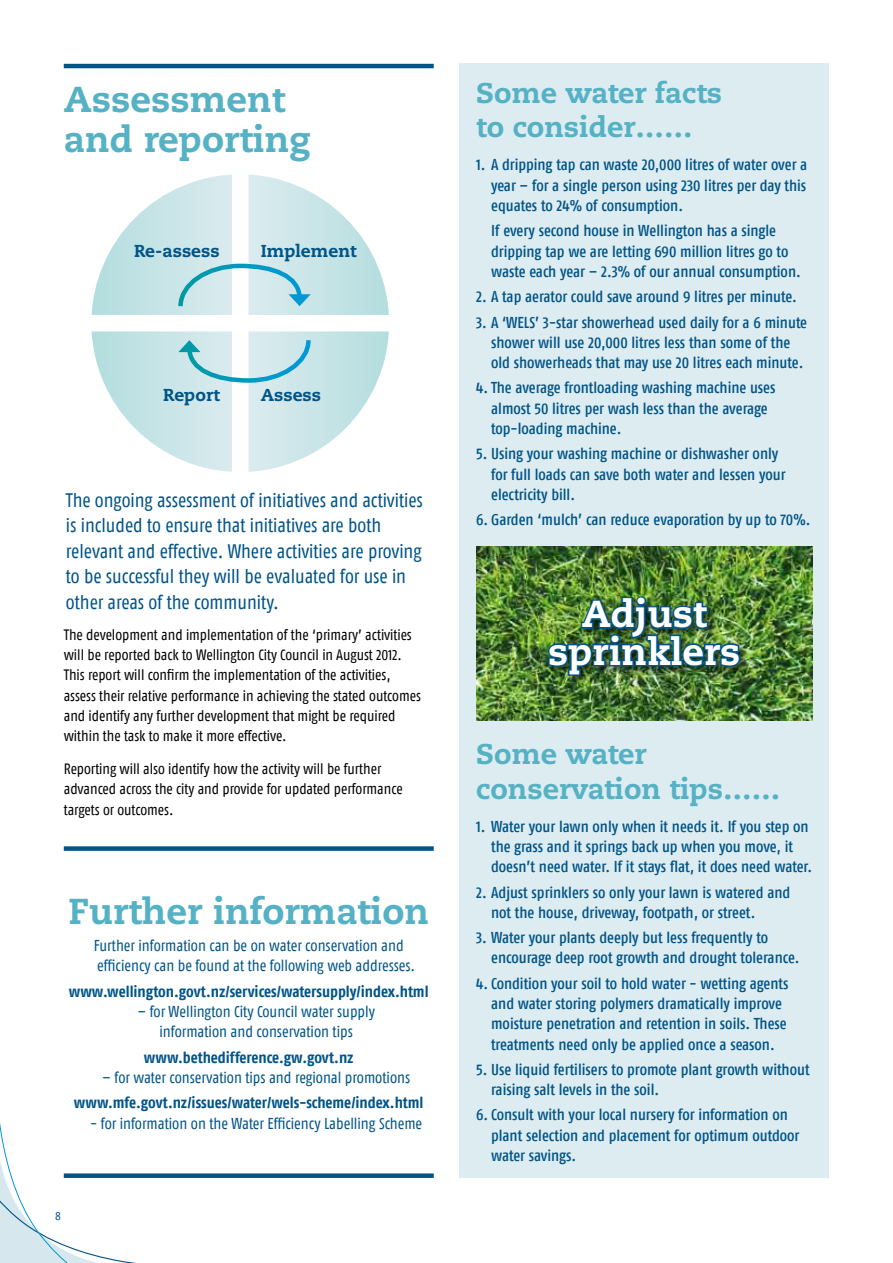
<style>
.page{position:relative;width:893px;height:1263px;background:#fff}
.page>*{position:absolute;margin:0;border:0;box-sizing:border-box;transform-origin:0 0}
.t1{font:800 37.5px/37.5px "Caecilia";color:#fff;text-align:center}
.t2{font:800 36px/40.5px "Caecilia";color:#55b1c4}
.t3{font:800 28.5px/34.5px "Caecilia";color:#55b1c4}
.t4{font:19.5px/25.5px "Fago Co Regular Lf";letter-spacing:-.005em;color:#005488}
.t5{font:800 17.25px "Caecilia";color:#005488}
.t6{font:15.75px/20.2px "Fago Co Med Lf";color:#005488}
.t7{font:15.75px/20.2px "Fago Co Regular Lf";color:#005488}
.t8{font:15.75px "Fago Co Bold Lf";color:#005488}
.t9{font:15px/20.2px "Fago Co Regular Lf";color:#000}
.t10{font:12px "Fago Co Regular Lf";color:#005488}
</style>
<div class="page">
<svg style="left:0;top:1123px;width:136px;height:140px"></svg>
<div style="left:64px;top:1173px;width:370px;height:5px;background:#005488"></div>
<div style="left:64px;top:846px;width:370px;height:5px;background:#005488"></div>
<hr style="left:64px;top:64px;width:370px;height:4px;background:#005488">
<svg style="left:91px;top:174px;width:298px;height:298px;background:#c9e4e7"></svg>
<div style="left:232px;top:170px;width:16px;height:306px;background:#fff"></div>
<div style="left:87px;top:315px;width:306px;height:16px;background:#fff"></div>
<svg style="left:176px;top:261px;width:135px;height:50px;background:#bee1e8"></svg>
<svg style="left:178px;top:336px;width:135px;height:49px;background:#bee1e7"></svg>
<div style="left:459px;top:64px;width:370px;height:1114px;background:#ddecf0"></div>
<img style="left:476px;top:546px;width:336px;height:175px">
<div style="left:548px;top:596px;width:200px;height:88px;background:#000;opacity:.55"></div>
<img style="left:547px;top:595px;width:195px;height:82px">
<h2 class="t2" style="left:64px;top:79px;width:249px">Assessment and reporting</h2>
<p class="t5" style="left:134px;top:240px;width:87px">Re-assess</p>
<p class="t5" style="left:261px;top:240px;width:97px">Implement</p>
<p class="t5" style="left:163px;top:385px;width:58px">Report</p>
<p class="t5" style="left:261px;top:385px;width:62px">Assess</p>
<p class="t4" style="left:66px;top:487px;width:359px">The ongoing assessment of initiatives and activities is included to ensure that initiatives are both relevant and effective. Where activities are proving to be successful they will be evaluated for use in other areas of the community.</p>
<p class="t9" style="left:64px;top:624px;width:359px">The development and implementation of the ‘primary’ activities will be reported back to Wellington City Council in August 2012.<br>This report will confirm the implementation of the activities, assess their relative performance in achieving the stated outcomes and identify any further development that might be required within the task to make it more effective.</p>
<p class="t9" style="left:64px;top:759px;width:340px">Reporting will also identify how the activity will be further advanced across the city and provide for updated performance targets or outcomes.</p>
<h2 class="t2" style="left:68px;top:891px;width:362px">Further information</h2>
<p class="t7" style="left:94px;top:935px;width:323px">Further information can be on water conservation and efficiency can be found at the following web addresses.</p>
<p class="t8" style="left:69px;top:982px;width:361px">www.wellington.govt.nz/services/watersupply/index.html</p>
<p class="t7" style="left:137px;top:1001px;width:239px;text-align:center">– for Wellington City Council water supply information and conservation tips</p>
<p class="t8" style="left:144px;top:1048px;width:211px">www.bethedifference.gw.govt.nz</p>
<p class="t7" style="left:102px;top:1067px;width:309px">– for water conservation tips and regional promotions</p>
<p class="t8" style="left:74px;top:1093px;width:351px">www.mfe.govt.nz/issues/water/wels-scheme/index.html</p>
<p class="t7" style="left:90px;top:1113px;width:334px">- for information on the Water Efficiency Labelling Scheme</p>
<p class="t10" style="left:55px;top:1209px;width:7px">8</p>
<h3 class="t3" style="left:476px;top:76px;width:247px">Some water facts to consider……</h3>
<p class="t6" style="left:491px;top:155px;width:318px;text-align:justify;text-indent:-15px">1. A dripping tap can waste 20,000 litres of water over a year – for a single person using 230 litres per day this equates to 24% of consumption.</p>
<p class="t6" style="left:491px;top:220px;width:311px">If every second house in Wellington has a single dripping tap we are letting 690 million litres go to waste each year – 2.3% of our annual consumption.</p>
<p class="t6" style="left:476px;top:286px;width:322px">2. A tap aerator could save around 9 litres per minute.</p>
<p class="t6" style="left:491px;top:312px;width:317px;text-indent:-15px">3. A ‘WELS’ 3-star showerhead used daily for a 6 minute shower will use 20,000 litres less than some of the old showerheads that may use 20 litres each minute.</p>
<p class="t6" style="left:491px;top:378px;width:286px;text-indent:-15px">4. The average frontloading washing machine uses almost 50 litres per wash less than the average top-loading machine.</p>
<p class="t6" style="left:491px;top:443px;width:296px;text-indent:-15px">5. Using your washing machine or dishwasher only for full loads can save both water and lessen your electricity bill.</p>
<p class="t6" style="left:476px;top:509px;width:336px">6. Garden ‘mulch’ can reduce evaporation by up to 70%.</p>
<h1 class="t1" style="left:548px;top:596px;width:194px">Adjust sprinklers</h1>
<h3 class="t3" style="left:476px;top:737px;width:305px">Some water conservation tips……</h3>
<p class="t6" style="left:491px;top:816px;width:323px;text-indent:-15px">1. Water your lawn only when it needs it. If you step on the grass and it springs back up when you move, it doesn’t need water. If it stays flat, it does need water.</p>
<p class="t6" style="left:491px;top:882px;width:301px;text-indent:-15px">2. Adjust sprinklers so only your lawn is watered and not the house, driveway, footpath, or street.</p>
<p class="t6" style="left:491px;top:927px;width:310px;text-indent:-15px">3. Water your plants deeply but less frequently to encourage deep root growth and drought tolerance.</p>
<p class="t6" style="left:491px;top:973px;width:299px;text-indent:-15px">4. Condition your soil to hold water - wetting agents and water storing polymers dramatically improve moisture penetration and retention in soils. These treatments need only be applied once a season.</p>
<p class="t6" style="left:491px;top:1059px;width:320px;text-indent:-15px">5. Use liquid fertilisers to promote plant growth without raising salt levels in the soil.</p>
<p class="t6" style="left:491px;top:1105px;width:310px;text-indent:-15px">6. Consult with your local nursery for information on plant selection and placement for optimum outdoor water savings.</p>
</div>
